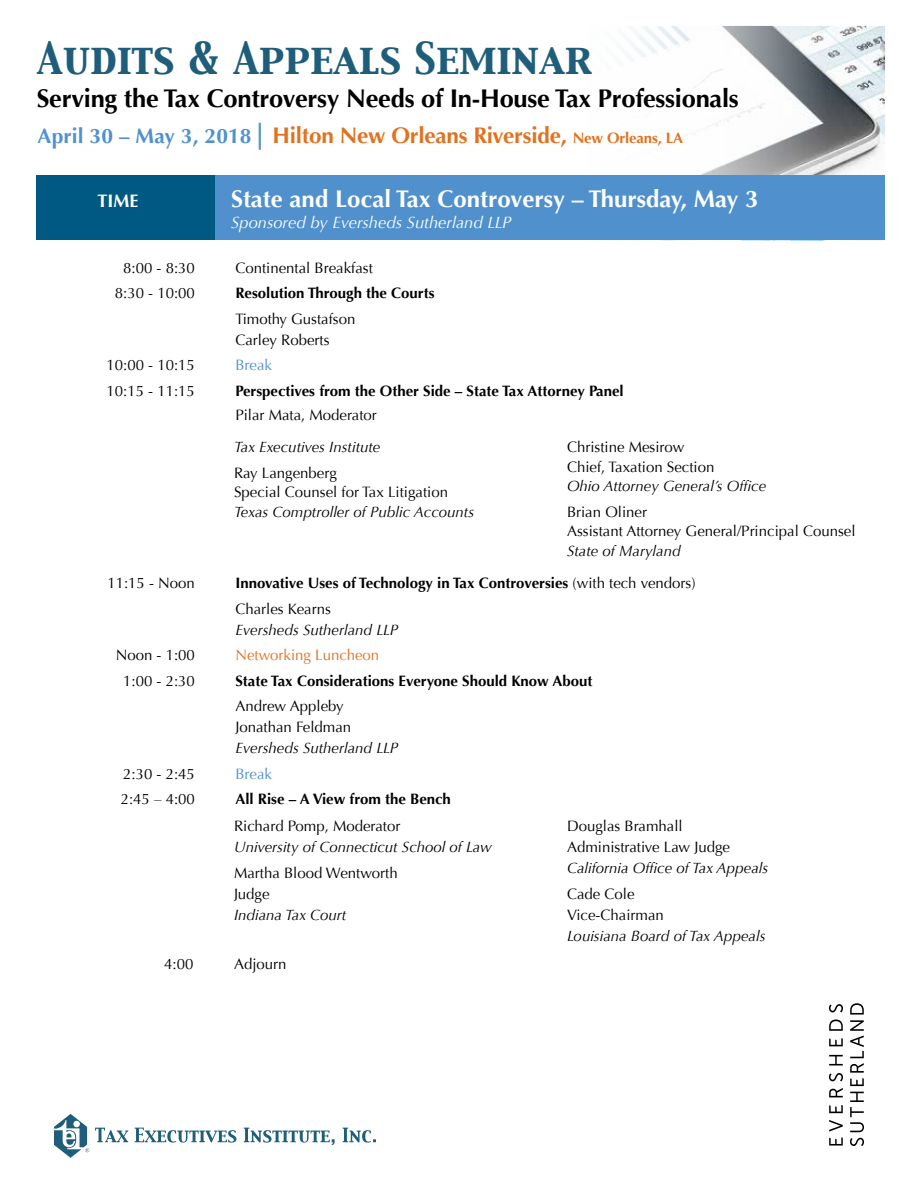
<style>
.page{position:relative;width:918px;height:1188px;background:#fff}
.page>*{position:absolute;margin:0;border:0;box-sizing:border-box;transform-origin:0 0}
.t1{font:39px "Capitals";color:#1f5e7b}
.t2{font:700 25.5px "Optima";letter-spacing:-.01em;color:#000}
.t3{font:700 24px "Optima";color:#fff}
.t4{font:700 22.5px "Optima";letter-spacing:-.01em;color:#e07220}
.t5{font:700 18px "Optima";color:#fff}
.t6{font:italic 16.5px "Optima";color:#fff}
.t7{font:15px/21px "Optima";color:#000}
.t8{font:italic 15px "Optima";color:#000}
.t9{font:700 15px/25.5px "Optima";color:#000}
.t10{font:15px "Optima";color:#e07220}
.t11{font:15px "Optima";color:#5091cd}
.s1{font-size:21px;color:#5091cd}
.s2{font-size:27px;color:#5091cd}
.s3{font-size:15px}
.s4{font-weight:400}
</style>
<div class="page">
<svg style="left:561px;top:26px;width:324px;height:215px"></svg>
<svg style="left:829px;top:1120px;width:14px;height:26px"></svg>
<svg style="left:829px;top:1105px;width:14px;height:8px"></svg>
<svg style="left:829px;top:1088px;width:14px;height:9px"></svg>
<svg style="left:829px;top:1055px;width:14px;height:10px"></svg>
<svg style="left:829px;top:1038px;width:14px;height:8px"></svg>
<svg style="left:829px;top:1020px;width:14px;height:11px"></svg>
<svg style="left:850px;top:1092px;width:14px;height:40px"></svg>
<svg style="left:850px;top:1003px;width:14px;height:83px"></svg>
<svg style="left:829px;top:1073px;width:14px;height:8px"></svg>
<svg style="left:829px;top:1004px;width:14px;height:8px"></svg>
<svg style="left:850px;top:1138px;width:14px;height:8px"></svg>
<svg style="left:54px;top:1114px;width:35px;height:44px"></svg>
<svg style="left:95px;top:1128px;width:281px;height:17px"></svg>
<div style="left:159px;top:176px;width:726px;height:64px;background:#5091cd"></div>
<div style="left:37px;top:176px;width:178px;height:64px;background:#005983"></div>
<h1 class="t1" style="left:37px;top:32px;width:557px">Audits &amp; Appeals Seminar</h1>
<h2 class="t2" style="left:37px;top:83px;width:704px">Serving the Tax Controversy Needs of In-House Tax Professionals</h2>
<h3 class="t4" style="left:38px;top:122px;width:647px"><span class="s1">April 30 – May 3, 2018</span><span class="s2">|</span> Hilton New Orleans Riverside, <span class="s3">New Orleans, LA</span></h3>
<p class="t5" style="left:98px;top:190px;width:43px">TIME</p>
<h3 class="t3" style="left:231px;top:184px;width:529px">State and Local Tax Controversy – Thursday, May 3</h3>
<p class="t6" style="left:231px;top:212px;width:282px">Sponsored by Eversheds Sutherland LLP</p>
<p class="t7" style="left:123px;top:258px;width:73px">8:00 - 8:30</p>
<p class="t7" style="left:235px;top:258px;width:139px">Continental Breakfast</p>
<p class="t7" style="left:115px;top:283px;width:82px">8:30 - 10:00</p>
<p class="t9" style="left:235px;top:281px;width:201px">Resolution Through the Courts</p>
<p class="t7" style="left:235px;top:309px;width:122px">Timothy Gustafson<br>Carley Roberts</p>
<p class="t7" style="left:107px;top:355px;width:90px">10:00 - 10:15</p>
<p class="t11" style="left:235px;top:357px;width:38px">Break</p>
<p class="t7" style="left:107px;top:381px;width:90px">10:15 - 11:15</p>
<p class="t9" style="left:235px;top:378px;width:390px">Perspectives from the Other Side – State Tax Attorney Panel</p>
<p class="t7" style="left:235px;top:405px;width:143px">Pilar Mata, Moderator</p>
<p class="t8" style="left:234px;top:438px;width:148px">Tax Executives Institute</p>
<p class="t7" style="left:234px;top:463px;width:216px;line-height:19.5px">Ray Langenberg<br>Special Counsel for Tax Litigation</p>
<p class="t8" style="left:234px;top:503px;width:242px">Texas Comptroller of Public Accounts</p>
<p class="t7" style="left:567px;top:438px;width:149px;line-height:19.5px">Christine Mesirow<br>Chief, Taxation Section</p>
<p class="t8" style="left:567px;top:477px;width:201px">Ohio Attorney General’s Office</p>
<p class="t7" style="left:567px;top:502px;width:290px;line-height:19.5px">Brian Oliner<br>Assistant Attorney General/Principal Counsel</p>
<p class="t8" style="left:567px;top:542px;width:115px">State of Maryland</p>
<p class="t7" style="left:107px;top:573px;width:89px">11:15 - Noon</p>
<p class="t9" style="left:235px;top:571px;width:462px">Innovative Uses of Technology in Tax Controversies <span class="s4">(with tech vendors)<br>Charles Kearns</span></p>
<p class="t8" style="left:235px;top:621px;width:164px">Eversheds Sutherland LLP</p>
<p class="t7" style="left:116px;top:645px;width:81px">Noon - 1:00</p>
<p class="t10" style="left:235px;top:647px;width:145px">Networking Luncheon</p>
<p class="t7" style="left:123px;top:670px;width:73px">1:00 - 2:30</p>
<p class="t9" style="left:235px;top:668px;width:358px">State Tax Considerations Everyone Should Know About</p>
<p class="t7" style="left:235px;top:696px;width:117px">Andrew Appleby<br>Jonathan Feldman</p>
<p class="t8" style="left:235px;top:739px;width:164px">Eversheds Sutherland LLP</p>
<p class="t7" style="left:123px;top:763px;width:73px">2:30 - 2:45</p>
<p class="t11" style="left:235px;top:765px;width:38px">Break</p>
<p class="t7" style="left:121px;top:789px;width:76px">2:45 – 4:00</p>
<p class="t9" style="left:235px;top:787px;width:217px">All Rise – A View from the Bench</p>
<p class="t7" style="left:234px;top:816px;width:168px">Richard Pomp, Moderator</p>
<p class="t8" style="left:234px;top:838px;width:259px">University of Connecticut School of Law</p>
<p class="t7" style="left:234px;top:862px;width:165px">Martha Blood Wentworth<br>Judge</p>
<p class="t8" style="left:234px;top:906px;width:114px">Indiana Tax Court</p>
<p class="t7" style="left:567px;top:816px;width:165px">Douglas Bramhall<br>Administrative Law Judge</p>
<p class="t8" style="left:567px;top:859px;width:203px">California Office of Tax Appeals</p>
<p class="t7" style="left:567px;top:883px;width:98px">Cade Cole<br>Vice-Chairman</p>
<p class="t8" style="left:567px;top:927px;width:200px">Louisiana Board of Tax Appeals</p>
<p class="t7" style="left:164px;top:954px;width:31px">4:00</p>
<p class="t7" style="left:234px;top:954px;width:54px">Adjourn</p>
</div>
